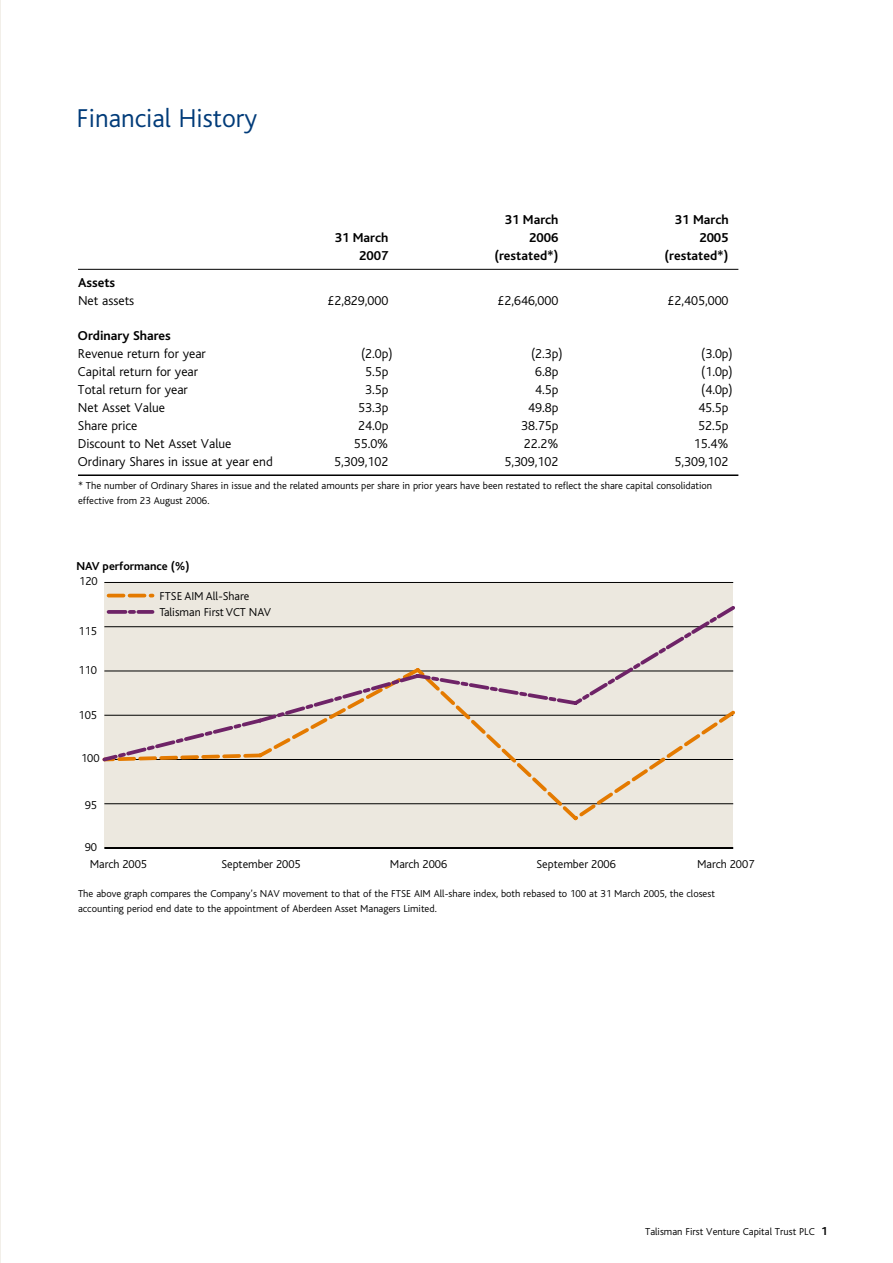
<style>
.page{position:relative;width:893px;height:1263px;background:#fff}
.page>*{position:absolute;margin:0;border:0;box-sizing:border-box;transform-origin:0 0}
.t1{font:300 27px "Bliss";color:#003b79}
.t2{font:300 13.5px "Bliss";color:#000}
.t3{font:700 13.5px "Bliss";color:#000}
.t4{font:300 12px/15.9px "Bliss";color:#000}
.t5{font:700 12px "Bliss";color:#000}
.t6{font:300 10.5px/15px "Bliss";color:#000}
.s1{font-weight:700;font-size:12px}
</style>
<div class="page">
<hr style="left:78px;top:269px;width:660px;height:1px;background:#000">
<hr style="left:78px;top:474px;width:660px;height:2px;background:#000">
<div style="left:104px;top:582px;width:629px;height:266px;background:#ece8df"></div>
<hr style="left:104px;top:848px;width:629px;height:1px;background:#000">
<hr style="left:104px;top:582px;width:629px;height:1px;background:#000">
<svg style="left:104px;top:593px;width:630px;height:228px"></svg>
<svg style="left:102px;top:603px;width:633px;height:161px"></svg>
<h1 class="t1" style="left:77px;top:104px;width:182px">Financial History</h1>
<p class="t3" style="left:505px;top:213px;width:55px">31 March</p>
<p class="t3" style="left:675px;top:213px;width:55px">31 March</p>
<p class="t3" style="left:335px;top:231px;width:55px">31 March</p>
<p class="t3" style="left:529px;top:231px;width:31px">2006</p>
<p class="t3" style="left:699px;top:231px;width:31px">2005</p>
<p class="t3" style="left:359px;top:249px;width:31px">2007</p>
<p class="t3" style="left:494px;top:249px;width:66px">(restated*)</p>
<p class="t3" style="left:664px;top:249px;width:66px">(restated*)</p>
<p class="t3" style="left:78px;top:275px;width:39px">Assets</p>
<p class="t2" style="left:78px;top:293px;width:58px">Net assets</p>
<p class="t2" style="left:327px;top:293px;width:62px">£2,829,000</p>
<p class="t2" style="left:497px;top:293px;width:62px">£2,646,000</p>
<p class="t2" style="left:668px;top:293px;width:62px">£2,405,000</p>
<p class="t3" style="left:78px;top:328px;width:94px">Ordinary Shares</p>
<p class="t2" style="left:78px;top:346px;width:129px">Revenue return for year</p>
<p class="t2" style="left:361px;top:346px;width:33px">(2.0p)</p>
<p class="t2" style="left:531px;top:346px;width:33px">(2.3p)</p>
<p class="t2" style="left:701px;top:346px;width:33px">(3.0p)</p>
<p class="t2" style="left:78px;top:364px;width:122px">Capital return for year</p>
<p class="t2" style="left:365px;top:364px;width:25px">5.5p</p>
<p class="t2" style="left:535px;top:364px;width:25px">6.8p</p>
<p class="t2" style="left:701px;top:364px;width:33px">(1.0p)</p>
<p class="t2" style="left:78px;top:382px;width:111px">Total return for year</p>
<p class="t2" style="left:365px;top:382px;width:25px">3.5p</p>
<p class="t2" style="left:535px;top:382px;width:25px">4.5p</p>
<p class="t2" style="left:701px;top:382px;width:33px">(4.0p)</p>
<p class="t2" style="left:78px;top:400px;width:89px">Net Asset Value</p>
<p class="t2" style="left:358px;top:400px;width:32px">53.3p</p>
<p class="t2" style="left:528px;top:400px;width:32px">49.8p</p>
<p class="t2" style="left:698px;top:400px;width:32px">45.5p</p>
<p class="t2" style="left:78px;top:418px;width:61px">Share price</p>
<p class="t2" style="left:358px;top:418px;width:32px">24.0p</p>
<p class="t2" style="left:521px;top:418px;width:39px">38.75p</p>
<p class="t2" style="left:698px;top:418px;width:32px">52.5p</p>
<p class="t2" style="left:78px;top:436px;width:155px">Discount to Net Asset Value</p>
<p class="t2" style="left:354px;top:436px;width:36px">55.0%</p>
<p class="t2" style="left:524px;top:436px;width:36px">22.2%</p>
<p class="t2" style="left:694px;top:436px;width:36px">15.4%</p>
<p class="t2" style="left:78px;top:454px;width:196px">Ordinary Shares in issue at year end</p>
<p class="t2" style="left:334px;top:454px;width:56px">5,309,102</p>
<p class="t2" style="left:504px;top:454px;width:56px">5,309,102</p>
<p class="t2" style="left:674px;top:454px;width:56px">5,309,102</p>
<p class="t6" style="left:78px;top:479px;width:636px">* The number of Ordinary Shares in issue and the related amounts per share in prior years have been restated to reflect the share capital consolidation effective from 23 August 2006.</p>
<p class="t5" style="left:77px;top:560px;width:115px">NAV performance (%)</p>
<p class="t4" style="left:79px;top:573px;width:20px">120</p>
<p class="t4" style="left:79px;top:623px;width:20px">115</p>
<p class="t4" style="left:79px;top:663px;width:20px">110</p>
<p class="t4" style="left:79px;top:707px;width:20px">105</p>
<p class="t4" style="left:81px;top:750px;width:20px">100</p>
<p class="t4" style="left:85px;top:797px;width:14px">95</p>
<p class="t4" style="left:85px;top:840px;width:14px">90</p>
<p class="t4" style="left:159px;top:588px;width:113px">FTSE AIM All-Share<br>Talisman First VCT NAV</p>
<p class="t4" style="left:90px;top:856px;width:59px">March 2005</p>
<p class="t4" style="left:221px;top:856px;width:81px">September 2005</p>
<p class="t4" style="left:390px;top:856px;width:59px">March 2006</p>
<p class="t4" style="left:536px;top:856px;width:81px">September 2006</p>
<p class="t4" style="left:697px;top:856px;width:59px">March 2007</p>
<p class="t6" style="left:78px;top:887px;width:638px">The above graph compares the Company’s NAV movement to that of the FTSE AIM All-share index, both rebased to 100 at 31 March 2005, the closest accounting period end date to the appointment of Aberdeen Asset Managers Limited.</p>
<p class="t6" style="left:645px;top:1224px;width:184px">Talisman First Venture Capital Trust PLC <span class="s1">1</span></p>
</div>
